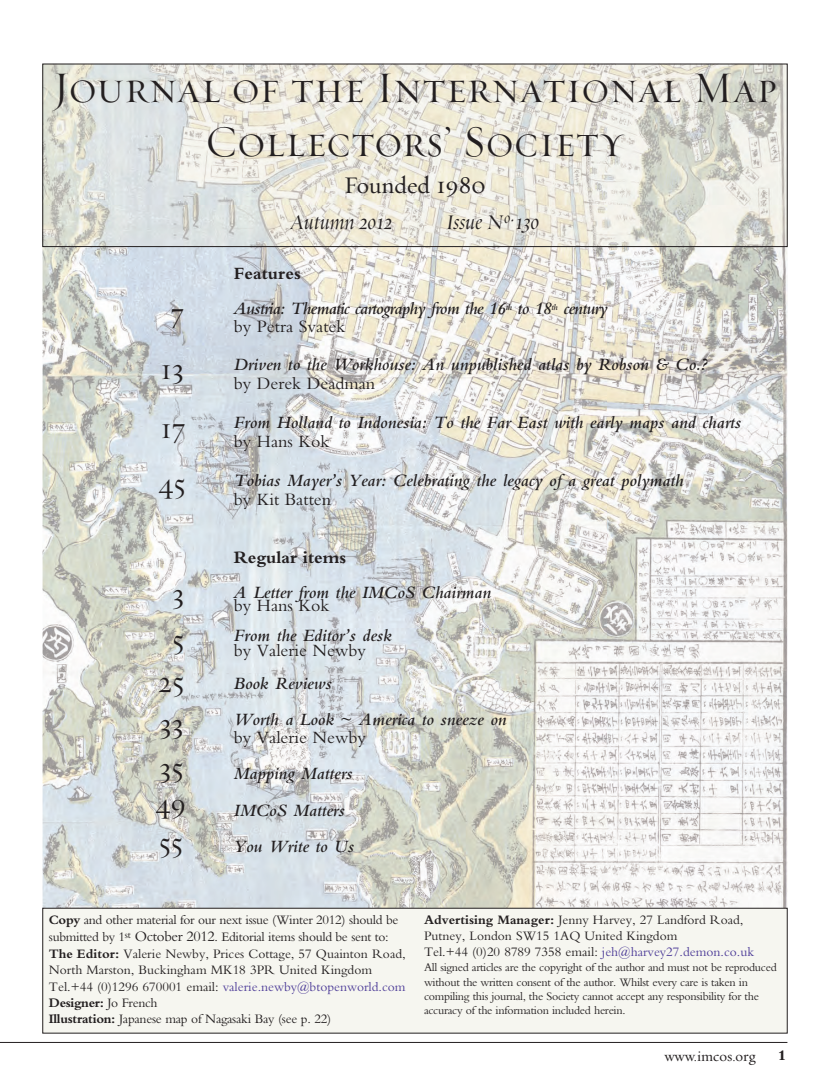
<style>
.page{position:relative;width:830px;height:1085px;background:#fff}
.page>*{position:absolute;margin:0;border:0;box-sizing:border-box;transform-origin:0 0}
.t1{font:45px/54px "Requiem Fine HTF Small Caps";color:#231f20;text-align:center}
.t2{font:30px/55.9px "Requiem Display HTF Roman";color:#231f20}
.t3{font:24px "Requiem Fine HTF Italic";color:#231f20}
.t4{font:24px "Requiem Text HTF Roman";color:#231f20}
.t5{font:italic 600 18px/36px "M Bembo";color:#231f20}
.t6{font:18px "M Bembo";color:#231f20}
.t7{font:italic 600 18px/34.5px "M Bembo";letter-spacing:-.035em;color:#231f20}
.t8{font:700 18px "M Bembo";color:#231f20}
.t9{font:15px "Requiem Text HTF Roman";color:#231f20}
.t10{font:800 15px "M Bembo";color:#231f20}
.t11{font:13.5px/16.5px "M Bembo";color:#231f20}
.t12{font:12px/14.4px "M Bembo";letter-spacing:-.025em;color:#231f20}
.s1{font-weight:700;font-style:normal}
.s2{font-weight:700}
.s3{font-size:15px}
.s4{color:#4d3c98}
</style>
<div class="page">
<img style="left:43px;top:247px;width:744px;height:660px">
<img style="left:45px;top:66px;width:740px;height:179px">
<div style="left:43px;top:64px;width:744px;height:183px;border:1px solid #231f20"></div>
<div style="left:43px;top:908px;width:743px;height:124px;background:#f6f6f0"></div>
<div style="left:43px;top:907px;width:744px;height:126px;border:1px solid #231f20"></div>
<hr style="left:0;top:1041px;width:787px;height:1px;background:#231f20">
<h1 class="t1" style="left:52px;top:59px;width:727px">Journal of the International Map<br>Collectors’ Society</h1>
<h3 class="t4" style="left:344px;top:175px;width:143px">Founded 1980</h3>
<h3 class="t3" style="left:290px;top:211px;width:103px">Autumn 2012</h3>
<h3 class="t3" style="left:446px;top:211px;width:95px">Issue N<sup>o</sup>.130</h3>
<h3 class="t7" style="left:234px;top:258px;width:375px"><span class="s1">Features<br></span>Austria: Thematic cartography from the 16<sup>th</sup> to 18<sup>th</sup> century</h3>
<h3 class="t6" style="left:234px;top:319px;width:113px">by Petra Svatek</h3>
<h3 class="t5" style="left:234px;top:348px;width:474px">Driven to the Workhouse: An unpublished atlas by Robson &amp; Co.?</h3>
<h3 class="t6" style="left:234px;top:377px;width:143px">by Derek Deadman</h3>
<h3 class="t5" style="left:234px;top:406px;width:508px">From Holland to Indonesia: To the Far East with early maps and charts</h3>
<h3 class="t6" style="left:234px;top:435px;width:97px">by Hans Kok</h3>
<h3 class="t5" style="left:234px;top:464px;width:451px">Tobias Mayer’s Year: Celebrating the legacy of a great polymath</h3>
<h3 class="t6" style="left:234px;top:493px;width:99px">by Kit Batten</h3>
<h2 class="t2" style="left:161px;top:288px;width:25px;text-align:center">7<br>13</h2>
<h2 class="t2" style="left:159px;top:403px;width:28px">17<br>45</h2>
<h2 class="t2" style="left:172px;top:573px;width:14px;line-height:46.5px">3<br>5</h2>
<h2 class="t2" style="left:158px;top:664px;width:28px;line-height:42.2px">25<br>33</h2>
<h2 class="t2" style="left:159px;top:743px;width:26px">35</h2>
<h2 class="t2" style="left:156px;top:787px;width:32px;line-height:39px">49<br>55</h2>
<h3 class="t8" style="left:234px;top:551px;width:114px">Regular items</h3>
<h3 class="t5" style="left:234px;top:576px;width:259px">A Letter from the IMCoS Chairman</h3>
<h3 class="t6" style="left:234px;top:599px;width:97px">by Hans Kok</h3>
<h3 class="t5" style="left:234px;top:619px;width:159px">From the Editor’s desk</h3>
<h3 class="t6" style="left:234px;top:644px;width:133px">by Valerie Newby</h3>
<h3 class="t5" style="left:234px;top:667px;width:274px">Book Reviews<br>Worth a Look ~ America to sneeze on</h3>
<h3 class="t6" style="left:234px;top:731px;width:133px">by Valerie Newby</h3>
<h3 class="t5" style="left:234px;top:757px;width:122px">Mapping Matters<br>IMCoS Matters<br>You Write to Us</h3>
<p class="t11" style="left:49px;top:912px;width:358px"><span class="s2">Copy</span> and other material for our next issue (Winter 2012) should be submitted by 1<sup>st</sup> <span class="s3">October 2012</span>. Editorial items should be sent to:<br><span class="s2">The Editor:</span> Valerie Newby, Prices Cottage, 57 Quainton Road, North Marston, Buckingham MK18 3PR United Kingdom Tel.+44 (0)1296 670001 email: <span class="s4">valerie.newby@btopenworld.com </span><span class="s2">Designer:</span> Jo French<br><span class="s2">Illustration:</span> Japanese map of Nagasaki Bay (see p. 22)</p>
<p class="t11" style="left:424px;top:912px;width:331px"><span class="s2">Advertising Manager:</span> Jenny Harvey, 27 Landford Road,<br>Putney, London SW15 1AQ United Kingdom<br>Tel.+44 (0)20 8789 7358 email: <span class="s4">jeh@harvey27.demon.co.uk</span></p>
<p class="t12" style="left:424px;top:961px;width:354px">All signed articles are the copyright of the author and must not be reproduced without the written consent of the author. Whilst every care is taken in compiling this journal, the Society cannot accept any responsibility for the accuracy of the information included herein.</p>
<p class="t9" style="left:664px;top:1049px;width:93px">www.imcos.org</p>
<p class="t10" style="left:777px;top:1050px;width:9px">1</p>
</div>
